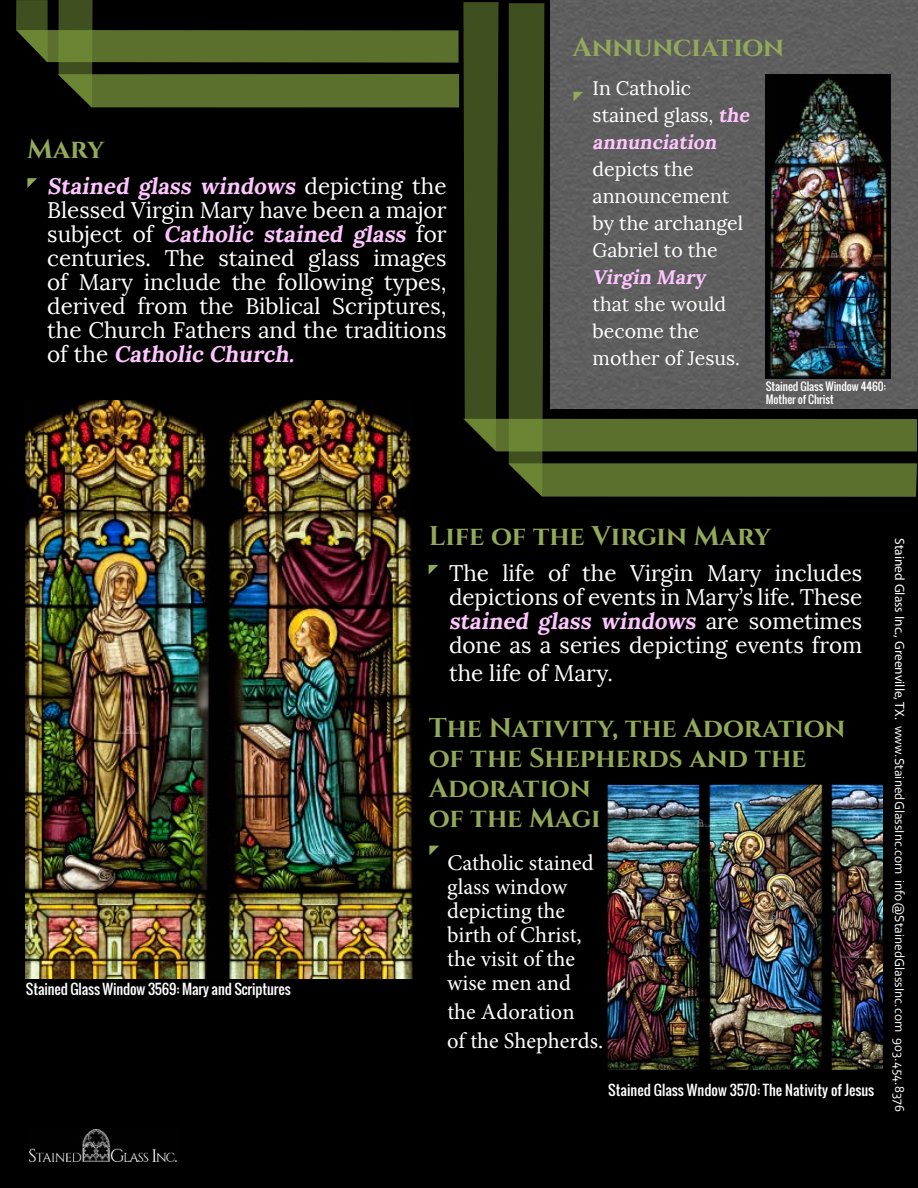
<style>
.page{position:relative;width:918px;height:1188px;background:#000}
.page>*{position:absolute;margin:0;border:0;box-sizing:border-box;transform-origin:0 0}
.t1{font:700 27px/30px "Cinzel";letter-spacing:-.005em;color:#93a95a}
.t2{font:22.5px/24px "Lora";color:#fff;text-align:justify}
.t3{font:22.5px/24px "Minion Pro";color:#fff}
.t4{font:19.5px/27px "Lora";color:#fff}
.t5{font:700 19.5px "Lora";color:#ffc5ff}
.t6{font:13.8px "Oswald";letter-spacing:-.01em;color:#fff}
.t7{font:13.5px "Corbel";color:#fff}
.t8{font:10.65px/13.5px "Oswald";letter-spacing:-.01em;color:#fff}
.s1{font-weight:700;color:#ffc5ff}
.s2{font-family:"Myriad Pro"}
</style>
<div class="page">
<img style="left:28px;top:1130px;width:150px;height:31px">
<svg style="left:16px;top:0;width:901px;height:497px"></svg>
<img style="left:765px;top:74px;width:126px;height:304px">
<img style="left:26px;top:401px;width:386px;height:578px">
<svg style="left:429px;top:565px;width:9px;height:9px"></svg>
<svg style="left:429px;top:846px;width:10px;height:9px"></svg>
<img style="left:604px;top:785px;width:278px;height:284px">
<img style="left:634px;top:948px;width:30px;height:7px">
<img style="left:747px;top:1045px;width:30px;height:6px">
<img style="left:760px;top:916px;width:30px;height:6px">
<img style="left:842px;top:813px;width:30px;height:7px">
<img style="left:842px;top:951px;width:30px;height:7px">
<img style="left:686px;top:820px;width:31px;height:7px">
<img style="left:307px;top:847px;width:30px;height:7px">
<img style="left:70px;top:926px;width:30px;height:6px">
<img style="left:114px;top:727px;width:30px;height:6px">
<img style="left:307px;top:474px;width:30px;height:7px">
<img style="left:354px;top:951px;width:30px;height:7px">
<img style="left:813px;top:145px;width:30px;height:6px">
<img style="left:821px;top:250px;width:30px;height:7px">
<img style="left:818px;top:341px;width:30px;height:7px">
<p class="t1" style="left:27px;top:134px;width:79px">Mary</p>
<p class="t2" style="left:47px;top:174px;width:401px"><span class="s1">Stained glass windows</span> d e p i c t i n g t h e Blessed Virgin Mary have been a major s u bj e c t o f <span class="s1">Catholic stained glass</span> fo r centuries. The stained glass images of Mary include the following types, derived from the Biblical Scriptures, the Church Fathers and the traditions o f t h e <span class="s1">Catholic Church.</span></p>
<p class="t1" style="left:572px;top:32px;width:213px">Annunciation</p>
<p class="t4" style="left:593px;top:75px;width:162px">In Catholic stained glass, <span class="s1">the annunciation</span></p>
<p class="t4" style="left:593px;top:156px;width:152px">depicts the announcement by the archangel<br>Gabriel to the</p>
<p class="t5" style="left:593px;top:265px;width:115px">Virgin Mary</p>
<p class="t4" style="left:593px;top:291px;width:149px">that she would become the mother of Jesus.</p>
<p class="t8" style="left:766px;top:380px;width:121px">Stained Glass Window 4460:<br>Mother of Christ</p>
<p class="t6" style="left:26px;top:978px;width:266px">Stained Glass Window 3569: Mary and Scriptures</p>
<p class="t1" style="left:429px;top:521px;width:344px">Life of the Virgin Mary</p>
<p class="t2" style="left:449px;top:561px;width:415px">The life of the Virgin Mary includes depictions of events in Mary’s life. These <span class="s1">stained glass windows</span> a r e s o m e t i m e s done as a series depicting events from</p>
<p class="t2" style="left:449px;top:661px;width:165px">the life of Mary.</p>
<p class="t1" style="left:429px;top:713px;width:418px">The Nativity, the Adoration of the Shepherds and the<br>Adoration<br>of the Magi</p>
<p class="t3" style="left:447px;top:851px;width:148px">Catholic stained glass window depicting the birth of Christ, the visit of the wise men and</p>
<p class="t3" style="left:447px;top:998px;width:158px;line-height:29px">the Adoration<br>of the Shepherds.</p>
<p class="t6" style="left:608px;top:1080px;width:268px">Stained Glass Wndow 3570: The Nativity of Jesus</p>
<p class="t7" style="left:908px;top:538px;width:575px;rotate:90deg"><span class="s2">Stained Glass Inc., Greenville, TX.</span> www.StainedGlassInc.com info@StainedGlassInc.com 903.454.8376</p>
</div>
